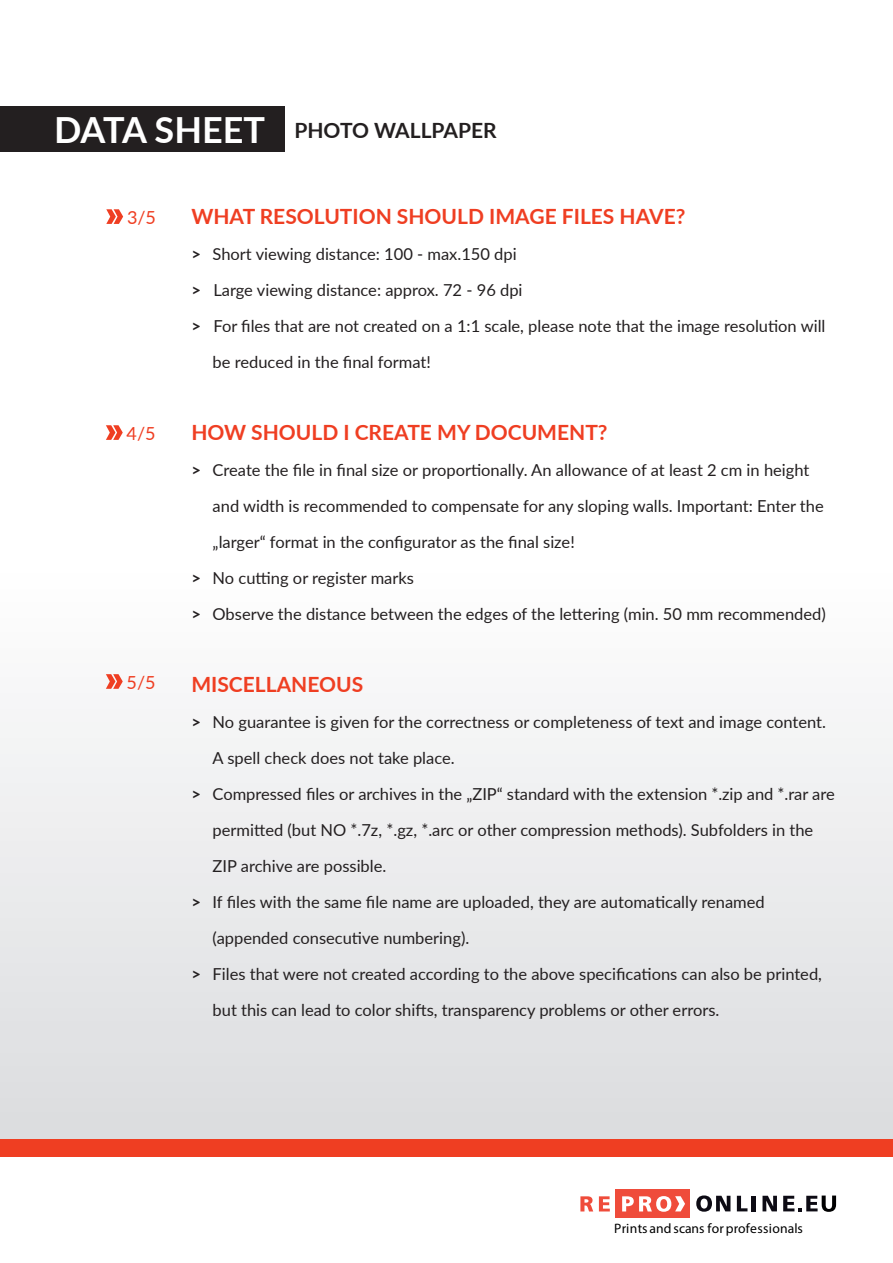
<style>
.page{position:relative;width:893px;height:1263px;background:#fff}
.page>*{position:absolute;margin:0;border:0;box-sizing:border-box;transform-origin:0 0}
.Überschrift{font:700 21px "Lato";color:#ef3e22}
.t1{font:700 21px "Lato";color:#231f20}
.Titel{font:18px "Lato";color:#ef3e22}
.Text{font:16.5px/36px "Lato";color:#231f20}
.t2{font:13.65px "Myriad Pro";letter-spacing:.015em;color:#000001}
.s1{font-size:36px;color:#fff}
.s2{font-weight:700}
</style>
<div class="page">
<div style="left:0;top:463px;width:893px;height:677px;background:linear-gradient(to bottom,#fff,#dbdddf)"></div>
<div style="left:0;top:1140px;width:893px;height:17px;background:#ef3e22"></div>
<div style="left:0;top:106px;width:285px;height:46px;background:#231f20"></div>
<div style="left:615px;top:1189px;width:75px;height:29px;background:#ef4c3b"></div>
<svg style="left:580px;top:1196px;width:13px;height:15px"></svg>
<svg style="left:599px;top:1196px;width:11px;height:15px"></svg>
<svg style="left:622px;top:1196px;width:63px;height:16px"></svg>
<svg style="left:696px;top:1195px;width:34px;height:17px"></svg>
<svg style="left:737px;top:1196px;width:10px;height:15px"></svg>
<hr style="left:752px;top:1196px;width:4px;height:15px;background:#0d0b14">
<svg style="left:762px;top:1196px;width:15px;height:15px"></svg>
<svg style="left:783px;top:1195px;width:53px;height:17px"></svg>
<svg style="left:106px;top:425px;width:17px;height:15px"></svg>
<svg style="left:106px;top:674px;width:17px;height:15px"></svg>
<svg style="left:106px;top:209px;width:17px;height:15px"></svg>
<p class="t1" style="left:54px;top:114px;width:444px"><span class="s1">DATA SHEET</span> PHOTO WALLPAPER</p>
<p class="Titel" style="left:127px;top:204px;width:31px">3/5</p>
<p class="Überschrift" style="left:191px;top:201px;width:496px">WHAT RESOLUTION SHOULD IMAGE FILES HAVE?</p>
<p class="Text" style="left:191px;top:235px;width:327px"><span class="s2">&gt;</span> Short viewing distance: 100 - max.150 dpi</p>
<p class="Text" style="left:191px;top:271px;width:333px"><span class="s2">&gt;</span> Large viewing distance: approx. 72 - 96 dpi</p>
<p class="Text" style="left:213px;top:307px;width:614px;text-indent:-21px"><span class="s2">&gt;</span> For files that are not created on a 1:1 scale, please note that the image resolution will be reduced in the final format!</p>
<p class="Titel" style="left:127px;top:420px;width:31px">4/5</p>
<p class="Überschrift" style="left:191px;top:417px;width:418px">HOW SHOULD I CREATE MY DOCUMENT?</p>
<p class="Text" style="left:213px;top:451px;width:613px;text-indent:-21px"><span class="s2">&gt;</span> Create the file in final size or proportionally. An allowance of at least 2 cm in height and width is recommended to compensate for any sloping walls. Important: Enter the „larger“ format in the configurator as the final size!</p>
<p class="Text" style="left:191px;top:559px;width:224px"><span class="s2">&gt;</span> No cutting or register marks</p>
<p class="Text" style="left:191px;top:595px;width:636px"><span class="s2">&gt;</span> Observe the distance between the edges of the lettering (min. 50 mm recommended)</p>
<p class="Titel" style="left:127px;top:669px;width:31px">5/5</p>
<p class="Überschrift" style="left:191px;top:669px;width:173px">MISCELLANEOUS</p>
<p class="Text" style="left:213px;top:703px;width:615px;text-indent:-21px"><span class="s2">&gt;</span> No guarantee is given for the correctness or completeness of text and image content.<br>A spell check does not take place.</p>
<p class="Text" style="left:213px;top:775px;width:624px;text-indent:-21px"><span class="s2">&gt;</span> Compressed files or archives in the „ZIP“ standard with the extension *.zip and *.rar are permitted (but NO *.7z, *.gz, *.arc or other compression methods). Subfolders in the<br>ZIP archive are possible.</p>
<p class="Text" style="left:213px;top:883px;width:554px;text-indent:-21px"><span class="s2">&gt;</span> If files with the same file name are uploaded, they are automatically renamed (appended consecutive numbering).</p>
<p class="Text" style="left:213px;top:955px;width:611px;text-indent:-21px"><span class="s2">&gt;</span> Files that were not created according to the above specifications can also be printed, but this can lead to color shifts, transparency problems or other errors.</p>
<p class="t2" style="left:614px;top:1219px;width:190px">Prints and scans for professionals</p>
</div>
